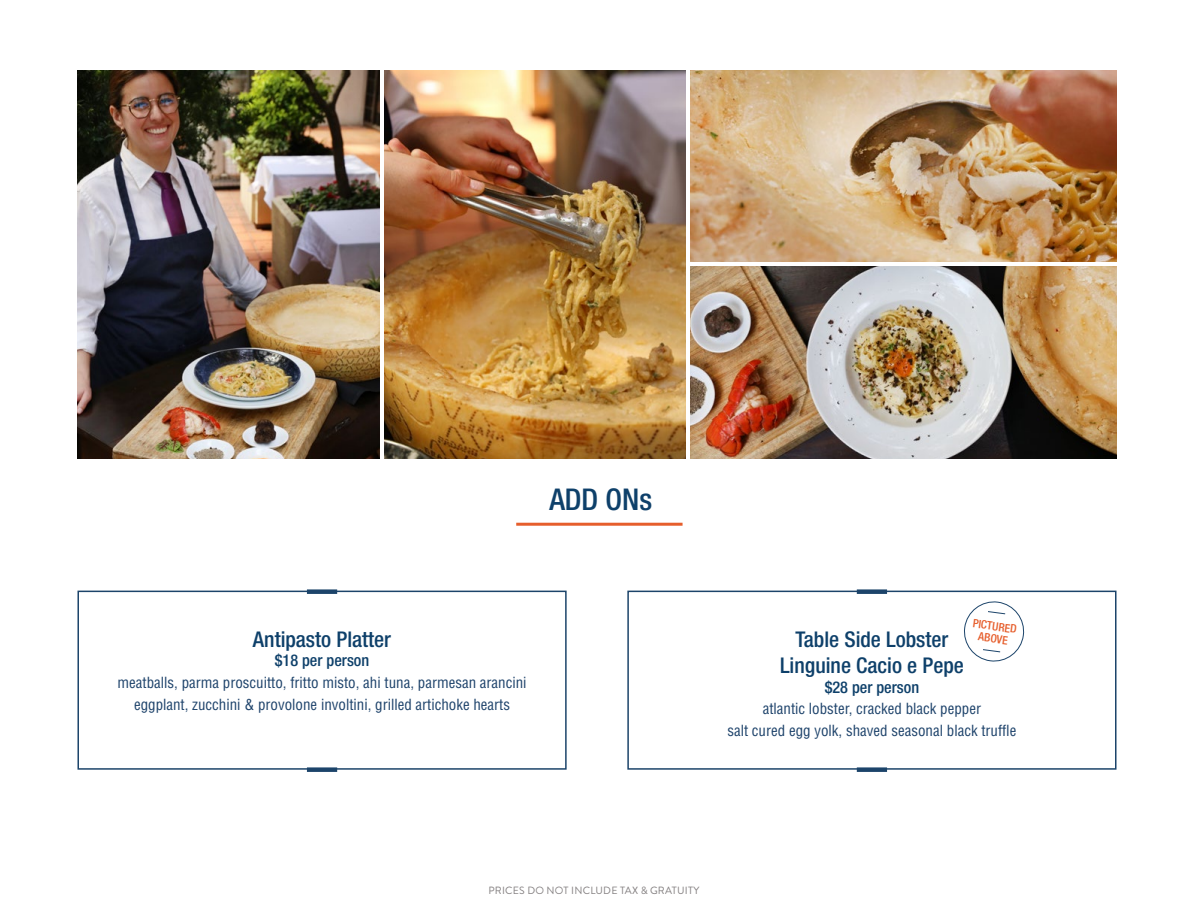
<style>
.page{position:relative;width:1188px;height:918px;background:#fff}
.page>*{position:absolute;margin:0;border:0;box-sizing:border-box;transform-origin:0 0}
.t1{font:500 condensed 30px "Helvetica Neue LT Pro";color:#0e406a}
.t2{font:500 condensed 21.75px/26.1px "Helvetica Neue LT Pro";color:#0e406a;text-align:center}
.t3{font:500 condensed 16.2px "Helvetica Neue LT Pro";color:#0e406a}
.t4{font:condensed 15px/21.6px "Helvetica LT Pro";color:#1e436b;text-align:center}
.t5{font:500 condensed 11.55px/12.3px "Helvetica Neue LT Pro";color:#e65e2c;text-align:center}
.t6{font:10.5px "Brandon Grotesque";letter-spacing:.02em;color:#827e7f}
</style>
<div class="page">
<div style="left:77px;top:591px;width:490px;height:179px;border:2px solid #1c446a"></div>
<div style="left:627px;top:591px;width:490px;height:179px;border:2px solid #1c446a"></div>
<hr style="left:516px;top:523px;width:167px;height:3px;background:#e65e2c">
<div style="left:307px;top:589px;width:30px;height:5px;background:#1c446a"></div>
<div style="left:857px;top:589px;width:30px;height:5px;background:#1c446a"></div>
<div style="left:307px;top:767px;width:30px;height:5px;background:#1c446a"></div>
<div style="left:857px;top:767px;width:30px;height:5px;background:#1c446a"></div>
<img style="left:77px;top:70px;width:302px;height:389px">
<img style="left:690px;top:70px;width:427px;height:192px">
<img style="left:384px;top:70px;width:302px;height:389px">
<img style="left:690px;top:266px;width:427px;height:193px">
<svg style="left:964px;top:601px;width:61px;height:61px"></svg>
<h1 class="t1" style="left:549px;top:481px;width:104px">ADD ONs</h1>
<h2 class="t2" style="left:253px;top:626px;width:140px">Antipasto Platter</h2>
<p class="t3" style="left:275px;top:651px;width:96px">$18 per person</p>
<p class="t4" style="left:118px;top:672px;width:411px">meatballs, parma proscuitto, fritto misto, ahi tuna, parmesan arancini eggplant, zucchini &amp; provolone involtini, grilled artichoke hearts</p>
<p class="t5" style="left:974px;top:617px;width:46px;rotate:7deg">PICTURED<br>ABOVE</p>
<h2 class="t2" style="left:780px;top:626px;width:185px">Table Side Lobster<br>Linguine Cacio e Pepe</h2>
<p class="t3" style="left:825px;top:677px;width:96px">$28 per person</p>
<p class="t4" style="left:727px;top:698px;width:291px">atlantic lobster, cracked black pepper<br>salt cured egg yolk, shaved seasonal black truffle</p>
<p class="t6" style="left:488px;top:883px;width:213px">PRICES DO NOT INCLUDE TAX &amp; GRATUITY</p>
</div>
